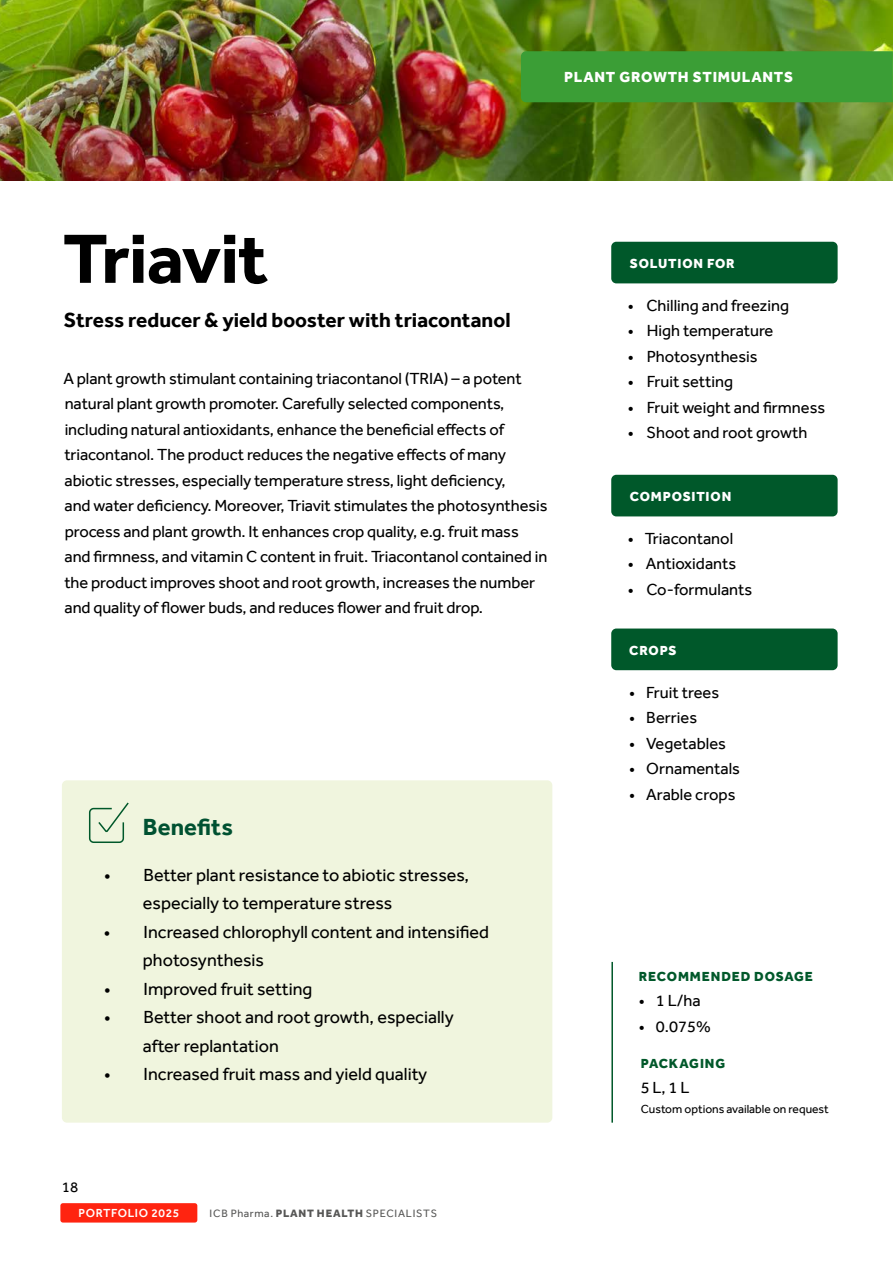
<style>
.page{position:relative;width:893px;height:1263px;background:#fff}
.page>*{position:absolute;margin:0;border:0;box-sizing:border-box;transform-origin:0 0}
.t1{font:700 72px "Effra";letter-spacing:-.01em;color:#000}
.t2{font:700 24px "Effra";letter-spacing:.005em;color:#005131}
.t3{font:700 21px "Effra";color:#000}
.t4{font:18px/28.5px "Effra";color:#000}
.t5{font:16.5px/25.5px "Effra";letter-spacing:-.005em;color:#000}
.t6{font:800 15px "Effra";letter-spacing:.05em;color:#fff}
.t7{font:15px "Effra";color:#000}
.t8{font:800 13.5px "Effra";letter-spacing:.06em;color:#fff}
.t9{font:800 13.5px "Effra";letter-spacing:.065em;color:#00582a}
.t10{font:12px "Effra";color:#000}
.t11{font:500 12px "Effra";letter-spacing:.05em;color:#fff}
.t12{font:10.95px "Effra";letter-spacing:.065em;color:#575756}
.s1{font-weight:800}
</style>
<div class="page">
<div style="left:60px;top:1203px;width:137px;height:19px;background:#ff2410;border-radius:3px"></div>
<div style="left:611px;top:475px;width:227px;height:41px;background:#00582a;border-radius:5px"></div>
<div style="left:611px;top:628px;width:227px;height:42px;background:#00582a;border-radius:5px"></div>
<div style="left:611px;top:242px;width:227px;height:41px;background:#00582a;border-radius:5px"></div>
<img style="left:0;top:0;width:893px;height:181px">
<div style="left:62px;top:780px;width:490px;height:343px;background:#f0f5de;border-radius:5px"></div>
<svg style="left:88px;top:802px;width:41px;height:41px"></svg>
<div style="left:521px;top:51px;width:372px;height:51px;background:#3b9e36"></div>
<hr style="left:611px;top:962px;width:2px;height:161px;background:#00582a">
<p class="t6" style="left:564px;top:68px;width:230px">PLANT GROWTH STIMULANTS</p>
<h1 class="t1" style="left:63px;top:216px;width:207px">Triavit</h1>
<p class="t3" style="left:64px;top:307px;width:448px">Stress reducer &amp; yield booster with triacontanol</p>
<p class="t5" style="left:63px;top:365px;width:486px">A plant growth stimulant containing triacontanol (TRIA) – a potent natural plant growth promoter. Carefully selected components, including natural antioxidants, enhance the beneficial effects of triacontanol. The product reduces the negative effects of many abiotic stresses, especially temperature stress, light deficiency,<br>and water deficiency. Moreover, Triavit stimulates the photosynthesis process and plant growth. It enhances crop quality, e.g. fruit mass and firmness, and vitamin C content in fruit. Triacontanol contained in the product improves shoot and root growth, increases the number and quality of flower buds, and reduces flower and fruit drop.</p>
<h2 class="t2" style="left:143px;top:813px;width:92px">Benefits</h2>
<p class="t4" style="left:143px;top:860px;width:328px;text-indent:-39px">• Better plant resistance to abiotic stresses, especially to temperature stress</p>
<p class="t4" style="left:143px;top:917px;width:348px;text-indent:-39px">• Increased chlorophyll content and intensified photosynthesis</p>
<p class="t4" style="left:104px;top:974px;width:210px">• Improved fruit setting</p>
<p class="t4" style="left:143px;top:1003px;width:312px;text-indent:-39px">• Better shoot and root growth, especially after replantation</p>
<p class="t4" style="left:104px;top:1060px;width:324px">• Increased fruit mass and yield quality</p>
<p class="t7" style="left:62px;top:1178px;width:18px">18</p>
<p class="t11" style="left:78px;top:1206px;width:102px">PORTFOLIO 2025</p>
<p class="t12" style="left:210px;top:1207px;width:229px">ICB Pharma. <span class="s1">PLANT HEALTH</span> SPECIALISTS</p>
<p class="t8" style="left:630px;top:255px;width:106px">SOLUTION FOR</p>
<p class="t5" style="left:628px;top:292px;width:163px">• Chilling and freezing</p>
<p class="t5" style="left:628px;top:318px;width:147px">• High temperature</p>
<p class="t5" style="left:628px;top:343px;width:131px">• Photosynthesis</p>
<p class="t5" style="left:628px;top:369px;width:107px">• Fruit setting</p>
<p class="t5" style="left:628px;top:394px;width:199px">• Fruit weight and firmness</p>
<p class="t5" style="left:628px;top:420px;width:181px">• Shoot and root growth</p>
<p class="t8" style="left:630px;top:489px;width:103px">COMPOSITION</p>
<p class="t5" style="left:628px;top:525px;width:107px">• Triacontanol</p>
<p class="t5" style="left:628px;top:551px;width:110px">• Antioxidants</p>
<p class="t5" style="left:628px;top:576px;width:126px">• Co-formulants</p>
<p class="t8" style="left:629px;top:642px;width:49px">CROPS</p>
<p class="t5" style="left:629px;top:679px;width:91px">• Fruit trees</p>
<p class="t5" style="left:629px;top:705px;width:69px">• Berries</p>
<p class="t5" style="left:629px;top:730px;width:98px">• Vegetables</p>
<p class="t5" style="left:629px;top:756px;width:112px">• Ornamentals</p>
<p class="t5" style="left:629px;top:781px;width:108px">• Arable crops</p>
<p class="t9" style="left:639px;top:968px;width:176px">RECOMMENDED DOSAGE</p>
<p class="t5" style="left:639px;top:988px;width:63px">• 1 L/ha</p>
<p class="t5" style="left:639px;top:1013px;width:73px">• 0.075%</p>
<p class="t9" style="left:641px;top:1055px;width:86px">PACKAGING</p>
<p class="t5" style="left:641px;top:1075px;width:50px">5 L, 1 L</p>
<p class="t10" style="left:641px;top:1101px;width:190px">Custom options available on request</p>
</div>
